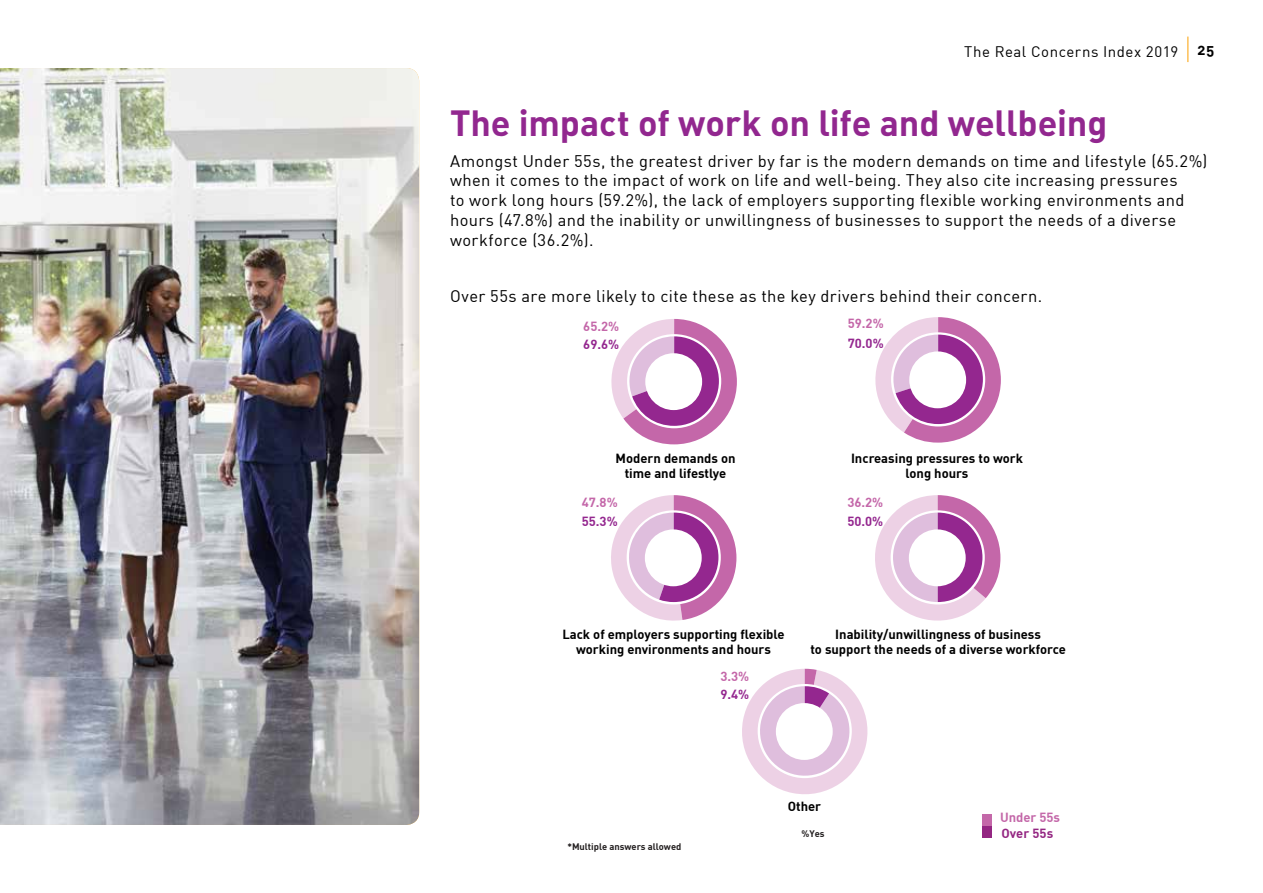
<style>
.page{position:relative;width:1263px;height:893px;background:#fff}
.page>*{position:absolute;margin:0;border:0;box-sizing:border-box;transform-origin:0 0}
.t1{font:36px "DIN Bold Alternate";letter-spacing:-.005em;color:#92278f}
.t2{font:16.5px/19.8px "DIN";letter-spacing:.02em;color:#000}
.t3{font:15px "DIN";letter-spacing:.035em;color:#000}
.t4{font:15px "DIN Bold Alternate";color:#000}
.t5{font:700 13.05px/15.6px "DIN";color:#000;text-align:center}
.t6{font:700 13.05px "DIN";color:#c467a9}
.t7{font:700 13.05px "DIN";color:#94278f}
.t8{font:700 13.05px "DIN";color:#c468a9}
.t9{font:700 13.05px "DIN";color:#942682}
.t10{font:700 9.3px "DIN";color:#231f20}
</style>
<div class="page">
<svg style="left:1187px;top:37px;width:1px;height:25px"></svg>
<img style="left:0;top:68px;width:419px;height:757px">
<svg style="left:611px;top:319px;width:126px;height:125px"></svg>
<div style="left:645px;top:353px;width:57px;height:57px;background:#fff;border-radius:50%"></div>
<svg style="left:875px;top:317px;width:126px;height:126px"></svg>
<div style="left:909px;top:351px;width:57px;height:57px;background:#fff;border-radius:50%"></div>
<svg style="left:611px;top:495px;width:125px;height:126px"></svg>
<div style="left:645px;top:529px;width:57px;height:57px;background:#fff;border-radius:50%"></div>
<svg style="left:875px;top:495px;width:125px;height:126px"></svg>
<div style="left:909px;top:529px;width:57px;height:57px;background:#fff;border-radius:50%"></div>
<div style="left:982px;top:826px;width:10px;height:11px;background:#942682"></div>
<div style="left:982px;top:814px;width:10px;height:12px;background:#c468a9"></div>
<svg style="left:742px;top:669px;width:125px;height:125px"></svg>
<div style="left:776px;top:703px;width:57px;height:57px;background:#fff;border-radius:50%"></div>
<p class="t3" style="left:964px;top:43px;width:215px">The Real Concerns Index 2019</p>
<p class="t4" style="left:1197px;top:40px;width:18px">25</p>
<h1 class="t1" style="left:450px;top:100px;width:659px">The impact of work on life and wellbeing</h1>
<p class="t2" style="left:450px;top:150px;width:759px">Amongst Under 55s, the greatest driver by far is the modern demands on time and lifestyle (65.2%) when it comes to the impact of work on life and well-being. They also cite increasing pressures<br>to work long hours (59.2%), the lack of employers supporting flexible working environments and hours (47.8%) and the inability or unwillingness of businesses to support the needs of a diverse workforce (36.2%).</p>
<p class="t2" style="left:450px;top:286px;width:594px">Over 55s are more likely to cite these as the key drivers behind their concern.</p>
<p class="t6" style="left:583px;top:317px;width:37px">65.2%</p>
<p class="t7" style="left:583px;top:336px;width:37px">69.6%</p>
<p class="t6" style="left:848px;top:314px;width:37px">59.2%</p>
<p class="t7" style="left:848px;top:335px;width:37px">70.0%</p>
<p class="t5" style="left:616px;top:450px;width:121px">Modern demands on time and lifestlye</p>
<p class="t5" style="left:851px;top:450px;width:174px">Increasing pressures to work long hours</p>
<p class="t6" style="left:582px;top:494px;width:37px">47.8%</p>
<p class="t7" style="left:582px;top:512px;width:37px">55.3%</p>
<p class="t6" style="left:847px;top:494px;width:37px">36.2%</p>
<p class="t7" style="left:847px;top:512px;width:37px">50.0%</p>
<p class="t5" style="left:562px;top:626px;width:224px">Lack of employers supporting flexible working environments and hours</p>
<p class="t5" style="left:810px;top:626px;width:257px">Inability/unwillingness of business<br>to support the needs of a diverse workforce</p>
<p class="t6" style="left:720px;top:667px;width:30px">3.3%</p>
<p class="t7" style="left:720px;top:686px;width:30px">9.4%</p>
<p class="t10" style="left:567px;top:840px;width:116px">*Multiple answers allowed</p>
<p class="t5" style="left:788px;top:798px;width:35px">Other</p>
<p class="t10" style="left:801px;top:827px;width:25px">%Yes</p>
<p class="t8" style="left:1000px;top:809px;width:62px">Under 55s</p>
<p class="t9" style="left:1001px;top:824px;width:53px">Over 55s</p>
</div>
